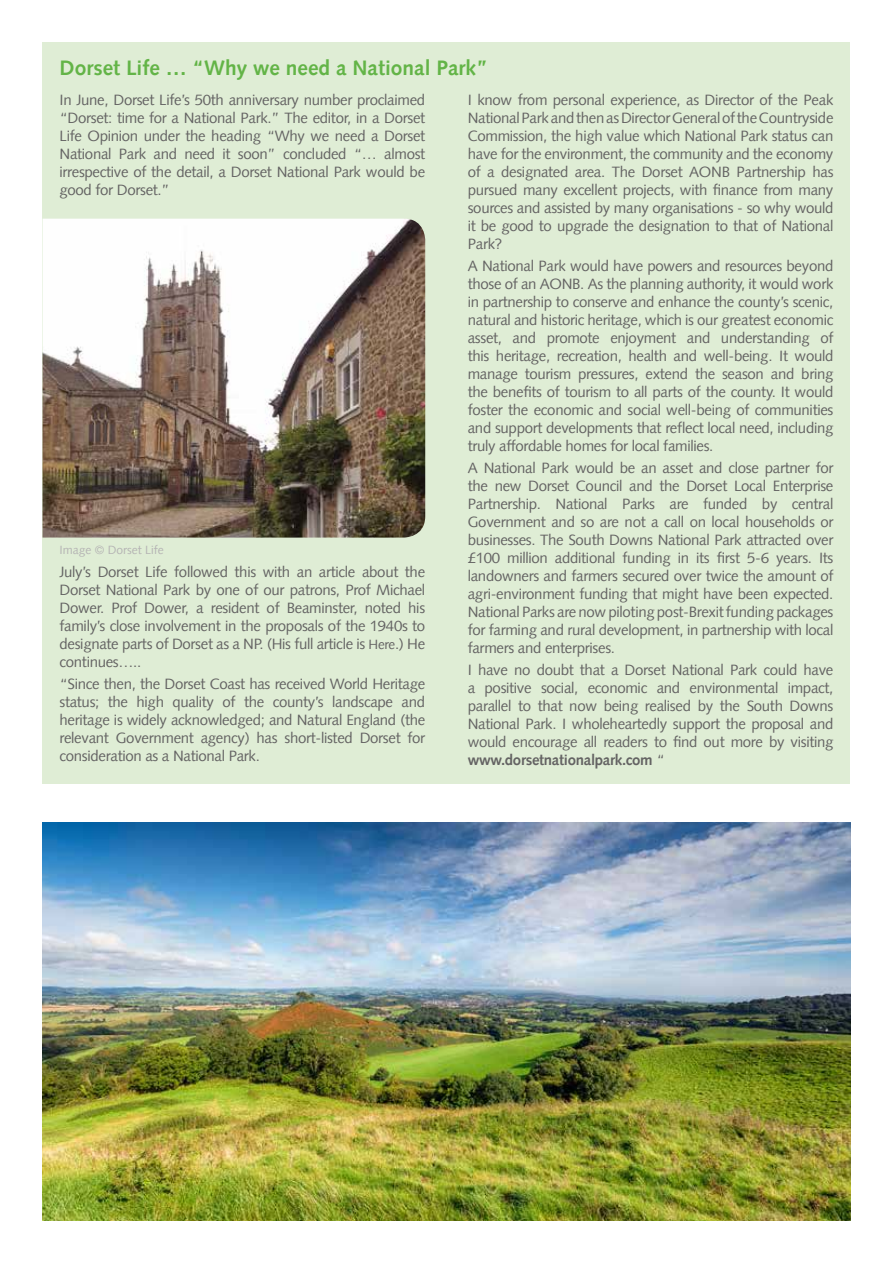
<style>
.page{position:relative;width:893px;height:1263px;background:#fff}
.page>*{position:absolute;margin:0;border:0;box-sizing:border-box;transform-origin:0 0}
.t1{font:700 21px "Syntax LT";color:#63b447}
.t2{font:15px/18px "Syntax LT";letter-spacing:-.02em;color:#646363;text-align:justify}
.t3{font:12px "Syntax LT";color:#b5b4b4}
.s1{font-size:13.5px}
.s2{font-weight:700}
</style>
<div class="page">
<div style="left:43px;top:76px;width:807px;height:708px;background:#dfedd5"></div>
<div style="left:43px;top:43px;width:807px;height:49px;background:#dfedd5"></div>
<img style="left:43px;top:219px;width:382px;height:319px">
<img style="left:43px;top:823px;width:807px;height:397px">
<h1 class="t1" style="left:60px;top:56px;width:430px">Dorset Life … “Why we need a National Park”</h1>
<p class="t2" style="left:60px;top:90px;width:367px">In June, Dorset Life’s 50th anniversary number proclaimed “Dorset: time for a National Park.” The editor, in a Dorset Life Opinion under the heading “Why we need a Dorset National Park and need it soon” concluded “… almost irrespective of the detail, a Dorset National Park would be good for Dorset.”</p>
<p class="t3" style="left:60px;top:543px;width:106px">Image © Dorset Life</p>
<p class="t2" style="left:60px;top:563px;width:367px">July’s Dorset Life followed this with an article about the Dorset National Park by one of our patrons, Prof Michael Dower. Prof Dower, a resident of Beaminster, noted his family’s close involvement in the proposals of the 1940s to designate parts of Dorset as a NP. (His full article is <span class="s1">Here</span>.) He continues…..</p>
<p class="t2" style="left:60px;top:675px;width:367px">“Since then, the Dorset Coast has received World Heritage status; the high quality of the county’s landscape and heritage is widely acknowledged; and Natural England (the relevant Government agency) has short-listed Dorset for consideration as a National Park.</p>
<p class="t2" style="left:468px;top:90px;width:367px">I know from personal experience, as Director of the Peak National Park and then as Director General of the Countryside Commission, the high value which National Park status can have for the environment, the community and the economy of a designated area. The Dorset AONB Partnership has pursued many excellent projects, with finance from many sources and assisted by many organisations - so why would it be good to upgrade the designation to that of National Park?</p>
<p class="t2" style="left:468px;top:257px;width:367px">A National Park would have powers and resources beyond those of an AONB. As the planning authority, it would work in partnership to conserve and enhance the county’s scenic, natural and historic heritage, which is our greatest economic asset, and promote enjoyment and understanding of this heritage, recreation, health and well-being. It would manage tourism pressures, extend the season and bring the benefits of tourism to all parts of the county. It would foster the economic and social well-being of communities and support developments that reflect local need, including truly affordable homes for local families.</p>
<p class="t2" style="left:468px;top:459px;width:367px">A National Park would be an asset and close partner for the new Dorset Council and the Dorset Local Enterprise Partnership. National Parks are funded by central Government and so are not a call on local households or businesses. The South Downs National Park attracted over £100 million additional funding in its first 5-6 years. Its landowners and farmers secured over twice the amount of agri-environment funding that might have been expected.<br>National Parks are now piloting post-Brexit funding packages for farming and rural development, in partnership with local farmers and enterprises.</p>
<p class="t2" style="left:468px;top:661px;width:367px">I have no doubt that a Dorset National Park could have a positive social, economic and environmental impact, parallel to that now being realised by the South Downs National Park. I wholeheartedly support the proposal and would encourage all readers to find out more by visiting <span class="s2">www.dorsetnationalpark.com</span> “</p>
</div>
